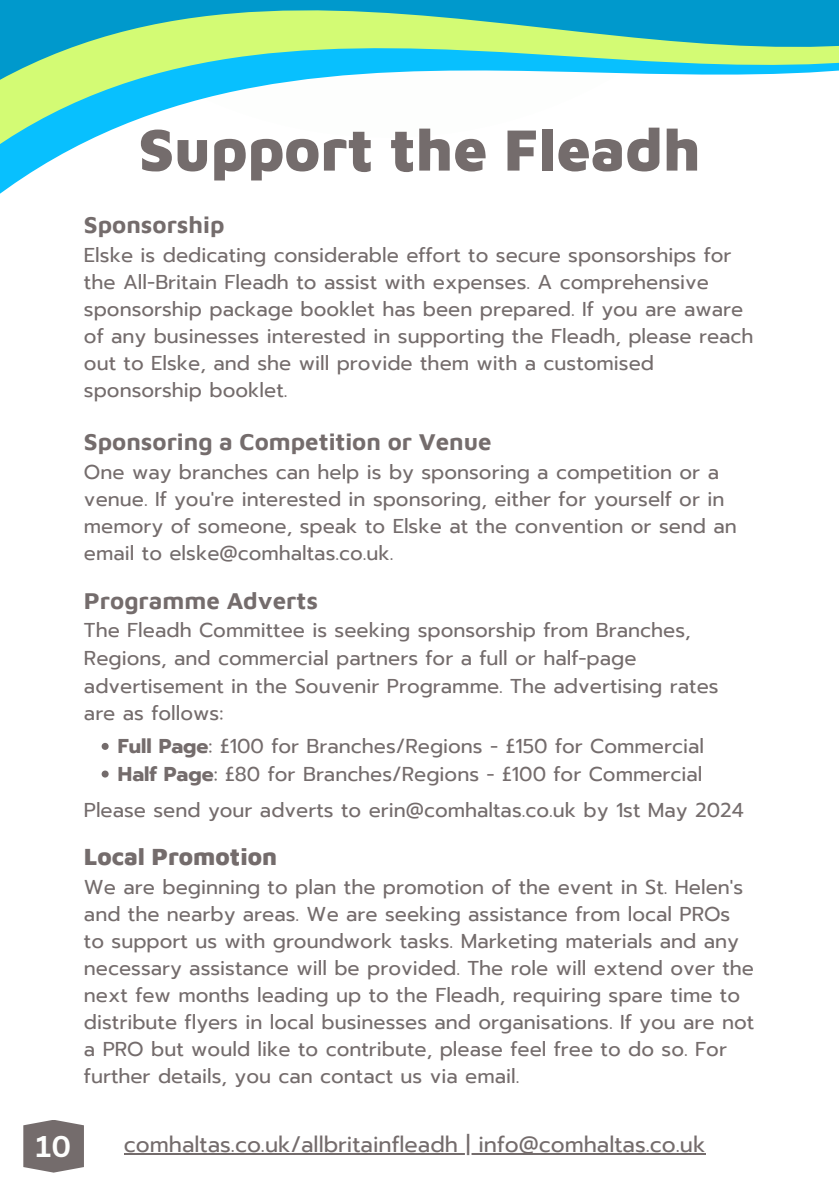
<style>
.page{position:relative;width:839px;height:1191px;background:#fff}
.page>*{position:absolute;margin:0;border:0;box-sizing:border-box;transform-origin:0 0}
.t1{font:900 60px "Maven Pro";color:#746c6c}
.t2{font:700 29.2px "Canva Sans";color:#fdfefd}
.t3{font:700 24px "Maven Pro";color:#746c6c}
.t4{font:900 24px "Maven Pro";color:#746c6c}
.t5{font:22px "Prompt";color:#746c6c}
.t6{font:20px/27px "Prompt";color:#746c6c}
.s1{font-weight:700}
</style>
<div class="page">
<svg style="left:0;top:0;width:838px;height:174px"></svg>
<svg style="left:102px;top:743px;width:7px;height:7px"></svg>
<svg style="left:102px;top:771px;width:7px;height:7px"></svg>
<svg style="left:23px;top:1120px;width:61px;height:53px;background:#837c7c"></svg>
<hr style="left:124px;top:1154px;width:581px;height:1px;background:#746c6c">
<h1 class="t1" style="left:139px;top:113px;width:563px">Support the Fleadh</h1>
<p class="t3" style="left:84px;top:210px;width:142px">Sponsorship</p>
<p class="t6" style="left:84px;top:242px;width:671px">Elske is dedicating considerable effort to secure sponsorships for the All-Britain Fleadh to assist with expenses. A comprehensive sponsorship package booklet has been prepared. If you are aware of any businesses interested in supporting the Fleadh, please reach out to Elske, and she will provide them with a customised sponsorship booklet.</p>
<p class="t3" style="left:84px;top:427px;width:409px">Sponsoring a Competition or Venue</p>
<p class="t6" style="left:84px;top:459px;width:654px">One way branches can help is by sponsoring a competition or a venue. If you're interested in sponsoring, either for yourself or in memory of someone, speak to Elske at the convention or send an email to elske@comhaltas.co.uk.</p>
<p class="t3" style="left:84px;top:586px;width:235px">Programme Adverts</p>
<p class="t6" style="left:84px;top:617px;width:636px;line-height:27.6px">The Fleadh Committee is seeking sponsorship from Branches, Regions, and commercial partners for a full or half-page advertisement in the Souvenir Programme. The advertising rates are as follows:</p>
<p class="t6" style="left:118px;top:733px;width:587px;line-height:27.6px"><span class="s1">Full Page</span>: £100 for Branches/Regions - £150 for Commercial<br><span class="s1">Half Page</span>: £80 for Branches/Regions - £100 for Commercial</p>
<p class="t6" style="left:84px;top:797px;width:661px">Please send your adverts to erin@comhaltas.co.uk by 1st May 2024</p>
<p class="t4" style="left:84px;top:842px;width:195px">Local Promotion</p>
<p class="t6" style="left:84px;top:873px;width:671px">We are beginning to plan the promotion of the event in St. Helen's and the nearby areas. We are seeking assistance from local PROs to support us with groundwork tasks. Marketing materials and any necessary assistance will be provided. The role will extend over the next few months leading up to the Fleadh, requiring spare time to distribute flyers in local businesses and organisations. If you are not a PRO but would like to contribute, please feel free to do so. For further details, you can contact us via email.</p>
<h2 class="t2" style="left:36px;top:1126px;width:37px">10</h2>
<p class="t5" style="left:124px;top:1128px;width:583px">comhaltas.co.uk/allbritainfleadh | info@comhaltas.co.uk</p>
</div>
